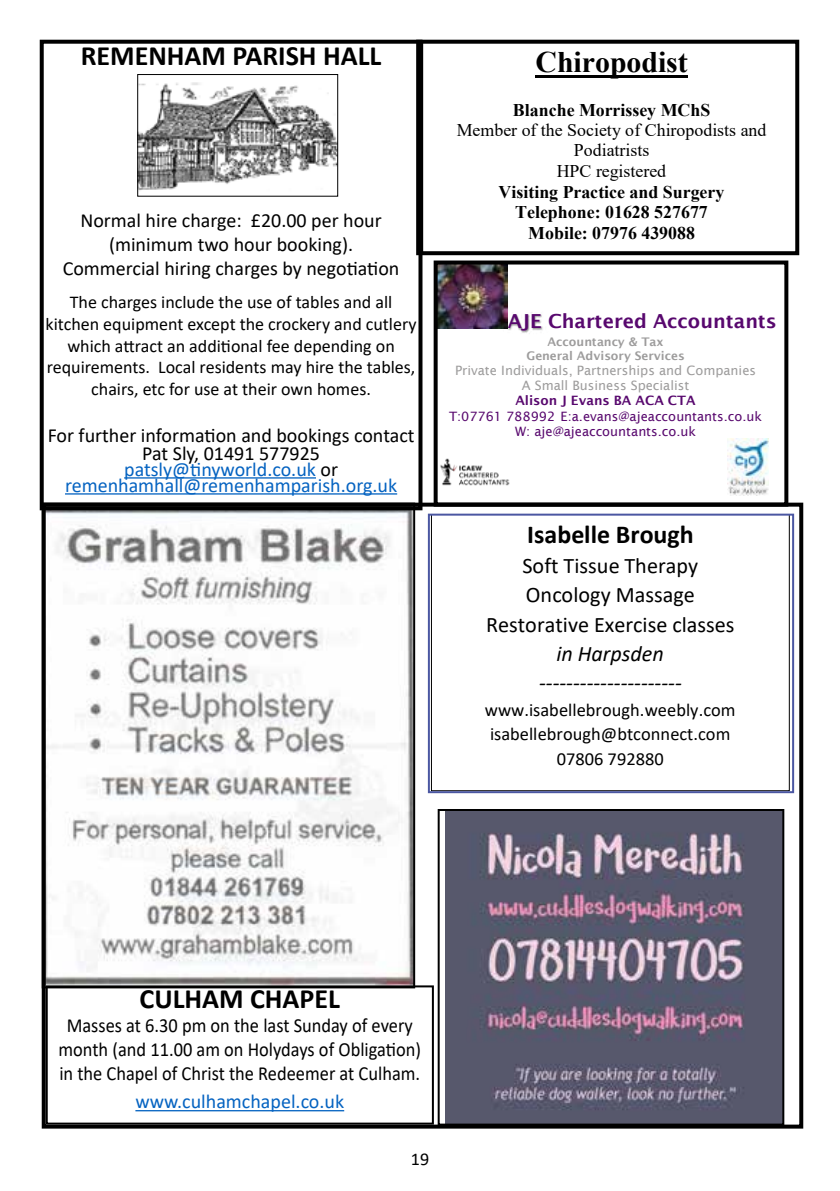
<style>
.page{position:relative;width:840px;height:1191px;background:#fff}
.page>*{position:absolute;margin:0;border:0;box-sizing:border-box;transform-origin:0 0}
.t1{font:700 29.8px "Times New Roman";color:#000}
.t2{font:700 28px "Calibri";color:#000}
.t3{font:700 26px "Calibri";color:#000}
.t4{font:22.2px/29.2px "Calibri";color:#000;text-align:center}
.t5{font:italic 22.2px/29px "Calibri";letter-spacing:-.005em;color:#000;text-align:center}
.t6{font:20px/24px "Calibri";color:#000;text-align:center}
.t7{font:20px/24px "Calibri";color:#000;text-align:center;scale:.92 1}
.t8{font:20px/16px "Calibri";color:#0563c1;text-align:center}
.t9{font:600 19.4px "Lucida Sans";color:#58086e}
.t10{font:18.4px/24.4px "Calibri";color:#000;text-align:center}
.t11{font:18px/21.6px "Calibri";color:#000;text-align:center}
.t12{font:700 17.8px/20.6px "Times New Roman";color:#000;text-align:center}
.t13{font:17.8px/20.6px "Times New Roman";color:#000;text-align:center}
.t14{font:13px/15.2px "Lucida Sans";color:#58086e;text-align:center}
.t15{font:13px/15.2px "Lucida Sans";color:#9d9c9c;text-align:center}
.t16{font:600 13px "Lucida Sans";color:#58086e}
.t17{font:600 11.8px/14px "Lucida Sans";color:#9d9c9c;text-align:center}
.s1{color:#000}
</style>
<div class="page">
<img style="left:47px;top:510px;width:365px;height:475px">
<svg style="left:431px;top:516px;width:358px;height:274px"></svg>
<div style="left:427px;top:513px;width:366px;height:280px;border:2px solid #4b57a2"></div>
<img style="left:445px;top:812px;width:335px;height:310px">
<div style="left:437px;top:809px;width:346px;height:316px;border:2px solid #000"></div>
<div style="left:42px;top:502px;width:760px;height:626px;border:4px solid #000"></div>
<hr style="left:135px;top:1110px;width:209px;height:1px;background:#0563c1">
<div style="left:46px;top:985px;width:387px;height:139px;border:2px solid #000"></div>
<hr style="left:124px;top:477px;width:192px;height:1px;background:#0563c1">
<hr style="left:65px;top:493px;width:332px;height:1px;background:#0563c1">
<div style="left:40px;top:40px;width:382px;height:470px;border:4px solid #000"></div>
<img style="left:139px;top:82px;width:197px;height:109px">
<div style="left:137px;top:74px;width:201px;height:122px;border:1px solid #000"></div>
<svg style="left:421px;top:45px;width:267px;height:205px"></svg>
<hr style="left:535px;top:75px;width:152px;height:3px;background:#000">
<div style="left:416px;top:40px;width:382px;height:215px;border:4px solid #000"></div>
<img style="left:495px;top:304px;width:48px;height:29px">
<img style="left:438px;top:265px;width:69px;height:63px">
<img style="left:440px;top:458px;width:70px;height:28px">
<img style="left:727px;top:438px;width:40px;height:57px">
<div style="left:433px;top:260px;width:354px;height:246px;border:4px solid #000"></div>
<h2 class="t2" style="left:81px;top:36px;width:302px">REMENHAM PARISH HALL</h2>
<p class="t6" style="left:63px;top:208px;width:338px">Normal hire charge: £20.00 per hour (minimum two hour booking).<br>Commercial hiring charges by negotiation</p>
<p class="t11" style="left:46px;top:291px;width:372px">The charges include the use of tables and all kitchen equipment except the crockery and cutlery which attract an additional fee depending on requirements. Local residents may hire the tables, chairs, etc for use at their own homes.</p>
<p class="t6" style="left:48px;top:425px;width:368px;line-height:18px">For further information and bookings contact<br>Pat Sly, 01491 577925</p>
<p class="t8" style="left:65px;top:460px;width:333px">patsly@tinyworld.co.uk <span class="s1">or </span>remenhamhall@remenhamparish.org.uk</p>
<h1 class="t1" style="left:535px;top:41px;width:154px">Chiropodist</h1>
<p class="t12" style="left:512px;top:99px;width:199px">Blanche Morrissey MChS</p>
<p class="t13" style="left:456px;top:119px;width:311px">Member of the Society of Chiropodists and<br>Podiatrists<br>HPC registered</p>
<p class="t12" style="left:498px;top:181px;width:227px">Visiting Practice and Surgery<br>Telephone: 01628 527677<br>Mobile: 07976 439088</p>
<p class="t9" style="left:507px;top:310px;width:270px">AJE Chartered Accountants</p>
<p class="t17" style="left:526px;top:335px;width:160px">Accountancy &amp; Tax<br>General Advisory Services</p>
<p class="t15" style="left:454px;top:363px;width:302px">Private Individuals, Partnerships and Companies<br>A Small Business Specialist</p>
<p class="t16" style="left:515px;top:393px;width:182px">Alison J Evans BA ACA CTA</p>
<p class="t14" style="left:449px;top:408px;width:314px">T:07761 788992 E:a.evans@ajeaccountants.co.uk<br>W: aje@ajeaccountants.co.uk</p>
<h3 class="t3" style="left:527px;top:516px;width:168px">Isabelle Brough</h3>
<p class="t4" style="left:485px;top:550px;width:250px">Soft Tissue Therapy<br>Oncology Massage<br>Restorative Exercise classes</p>
<p class="t5" style="left:538px;top:638px;width:144px">in Harpsden ---------------------</p>
<p class="t10" style="left:484px;top:697px;width:252px">www.isabellebrough.weebly.com isabellebrough@btconnect.com<br>07806 792880</p>
<h2 class="t2" style="left:139px;top:979px;width:202px">CULHAM CHAPEL</h2>
<p class="t7" style="left:58px;top:1013px;width:395px">Masses at 6.30 pm on the last Sunday of every month (and 11.00 am on Holydays of Obligation) in the Chapel of Christ the Redeemer at Culham.</p>
<p class="t8" style="left:135px;top:1093px;width:210px">www.culhamchapel.co.uk</p>
<p class="t11" style="left:410px;top:1147px;width:20px">19</p>
</div>
